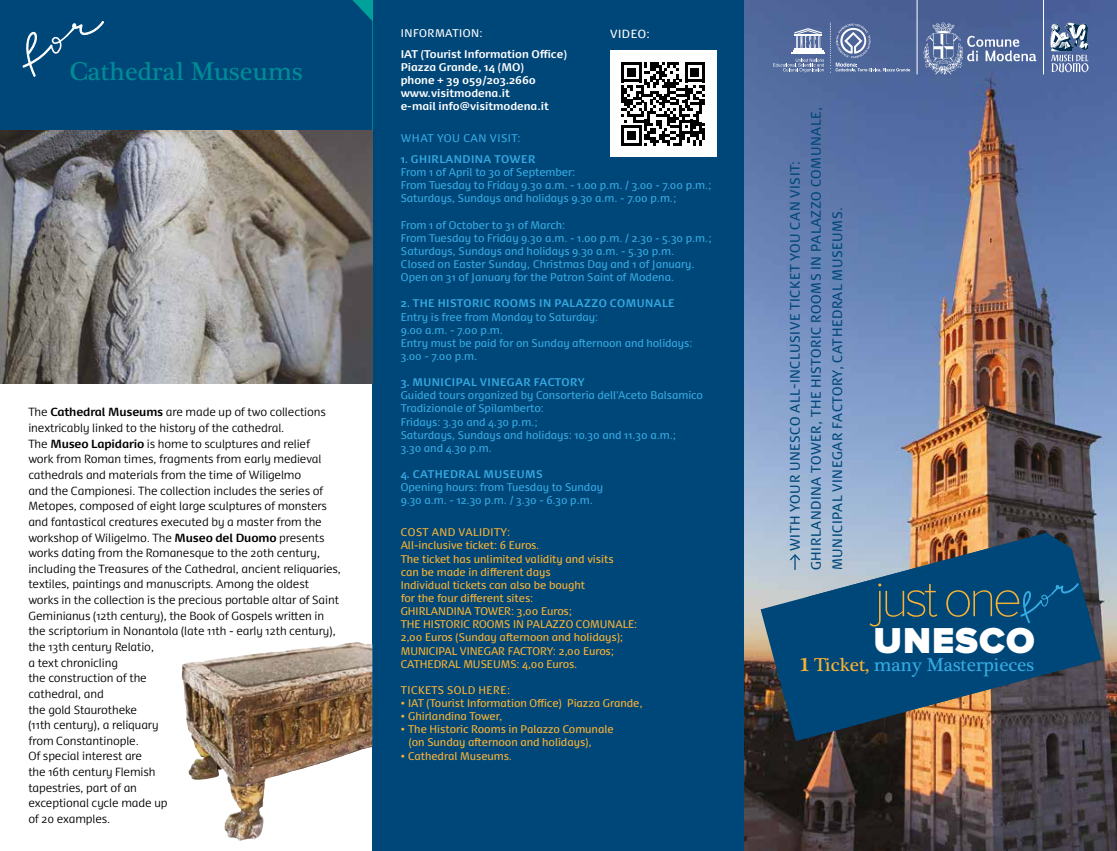
<style>
.page{position:relative;width:1117px;height:851px;background:#fff}
.page>*{position:absolute;margin:0;border:0;box-sizing:border-box;transform-origin:0 0}
.t1{font:100 52.38px "Proxima Nova T";letter-spacing:-.08em;color:#f9b234}
.t2{font:900 37.38px "Proxima Nova";letter-spacing:.025em;color:#fff}
.t3{font:26.25px "Plantagenet Cherokee";color:#008b96}
.t4{font:19.12px "Plantagenet Cherokee";letter-spacing:-.005em;color:#36a9e1}
.t5{font:13px/21.2px "Dancer Pro";letter-spacing:.045em;color:#004779}
.t6{font:300 11.25px/15.6px "Dancer Pro";letter-spacing:-.01em;color:#000}
.t7{font:11.25px "Dancer Pro";letter-spacing:.045em;color:#fff}
.t8{font:10.62px/13.1px "Dancer Pro";letter-spacing:-.005em;color:#36a9e1}
.t9{font:10.62px/13.1px "Dancer Pro";letter-spacing:-.005em;color:#f9b234}
.t10{font:700 10.62px/13.1px "Dancer Pro";color:#fff}
.t11{font:700 10.62px "Dancer Pro";letter-spacing:.045em;color:#36a9e1}
.t12{font:10.62px "Dancer Pro";letter-spacing:.045em;color:#36a9e1}
.t13{font:10.62px "Dancer Pro";letter-spacing:.045em;color:#f9b234}
.t14{font:10.62px "Dancer Pro";letter-spacing:.045em;color:#fff}
.s1{font-weight:700}
.s2{font-size:28px;color:#f9b234}
.s3{color:#f9b234}
</style>
<div class="page">
<div style="left:372px;top:0;width:372px;height:850px;background:#004779"></div>
<img style="left:744px;top:0;width:372px;height:850px">
<hr style="left:791px;top:53px;width:33px;height:1px;background:#fff">
<hr style="left:792px;top:51px;width:31px;height:1px;background:#fff">
<svg style="left:794px;top:28px;width:27px;height:22px"></svg>
<svg style="left:772px;top:59px;width:51px;height:13px"></svg>
<svg style="left:829px;top:23px;width:80px;height:50px;background:#6176a4"></svg>
<svg style="left:1050px;top:23px;width:38px;height:49px"></svg>
<img style="left:923px;top:23px;width:113px;height:51px">
<svg style="left:760px;top:532px;width:340px;height:209px;background:#546c7e"></svg>
<svg style="left:808px;top:532px;width:292px;height:205px;background:#315874"></svg>
<svg style="left:1020px;top:583px;width:58px;height:41px;background:#055184"></svg>
<svg style="left:788px;top:553px;width:13px;height:17px"></svg>
<img style="left:182px;top:642px;width:175px;height:137px">
<hr style="left:916px;top:0;width:1px;height:74px;background:#fff">
<hr style="left:1042px;top:0;width:1px;height:74px;background:#fff">
<div style="left:0;top:0;width:372px;height:130px;background:#004779"></div>
<img style="left:1px;top:130px;width:371px;height:254px">
<img style="left:0;top:130px;width:1px;height:254px">
<div style="left:609px;top:51px;width:107px;height:106px;background:#fff"></div>
<svg style="left:621px;top:62px;width:83px;height:83px"></svg>
<svg style="left:23px;top:21px;width:81px;height:57px;background:#185885"></svg>
<h3 class="t3" style="left:70px;top:56px;width:234px">Cathedral Museums</h3>
<p class="t6" style="left:28px;top:404px;width:314px">The <span class="s1">Cathedral Museums</span> are made up of two collections inextricably linked to the history of the cathedral.<br>The <span class="s1">Museo Lapidario</span> is home to sculptures and relief<br>work from Roman times, fragments from early medieval cathedrals and materials from the time of Wiligelmo<br>and the Campionesi. The collection includes the series of Metopes, composed of eight large sculptures of monsters and fantastical creatures executed by a master from the workshop of Wiligelmo. The <span class="s1">Museo del Duomo</span> presents works dating from the Romanesque to the 20th century, including the Treasures of the Cathedral, ancient reliquaries, textiles, paintings and manuscripts. Among the oldest works in the collection is the precious portable altar of Saint Geminianus (12th century), the Book of Gospels written in the scriptorium in Nonantola (late 11th - early 12th century), the 13th century Relatio,<br>a text chronicling<br>the construction of the<br>cathedral, and<br>the gold Staurotheke<br>(11th century), a reliquary<br>from Constantinople.<br>Of special interest are<br>the 16th century Flemish<br>tapestries, part of an<br>exceptional cycle made up<br>of 20 examples.</p>
<p class="t14" style="left:401px;top:26px;width:83px">INFORMATION:</p>
<p class="t10" style="left:400px;top:47px;width:168px">IAT (Tourist Information Office)<br>Piazza Grande, 14 (MO)<br>phone + 39 059/203.2660 www.visitmodena.it<br>e-mail info@visitmodena.it</p>
<p class="t12" style="left:401px;top:131px;width:121px">WHAT YOU CAN VISIT:</p>
<p class="t11" style="left:400px;top:151px;width:136px">1. GHIRLANDINA TOWER</p>
<p class="t8" style="left:400px;top:165px;width:312px">From 1 of April to 30 of September:<br>From Tuesday to Friday 9.30 a.m. - 1.00 p.m. / 3.00 - 7.00 p.m.;<br>Saturdays, Sundays and holidays 9.30 a.m. - 7.00 p.m.;</p>
<p class="t8" style="left:400px;top:217px;width:312px">From 1 of October to 31 of March:<br>From Tuesday to Friday 9.30 a.m. - 1.00 p.m. / 2.30 - 5.30 p.m.; Saturdays, Sundays and holidays 9.30 a.m. - 5.30 p.m.<br>Closed on Easter Sunday, Christmas Day and 1 of January.<br>Open on 31 of January for the Patron Saint of Modena.</p>
<p class="t11" style="left:400px;top:296px;width:275px">2. THE HISTORIC ROOMS IN PALAZZO COMUNALE</p>
<p class="t8" style="left:400px;top:309px;width:293px">Entry is free from Monday to Saturday:<br>9.00 a.m. - 7.00 p.m.<br>Entry must be paid for on Sunday afternoon and holidays:<br>3.00 - 7.00 p.m.</p>
<p class="t11" style="left:400px;top:374px;width:185px">3. MUNICIPAL VINEGAR FACTORY</p>
<p class="t8" style="left:400px;top:388px;width:304px">Guided tours organized by Consorteria dell’Aceto Balsamico Tradizionale of Spilamberto:<br>Fridays: 3.30 and 4.30 p.m.;<br>Saturdays, Sundays and holidays: 10.30 and 11.30 a.m.;<br>3.30 and 4.30 p.m.</p>
<p class="t11" style="left:400px;top:466px;width:143px">4. CATHEDRAL MUSEUMS</p>
<p class="t8" style="left:400px;top:480px;width:204px">Opening hours: from Tuesday to Sunday<br>9.30 a.m. - 12.30 p.m. / 3.30 - 6.30 p.m.</p>
<p class="t9" style="left:400px;top:525px;width:238px">COST AND VALIDITY:<br>All-inclusive ticket: 6 Euros.<br>The ticket has unlimited validity and visits<br>can be made in different days<br>Individual tickets can also be bought<br>for the four different sites:<br>GHIRLANDINA TOWER: 3,00 Euros;<br>THE HISTORIC ROOMS IN PALAZZO COMUNALE:<br>2,00 Euros (Sunday afternoon and holidays); MUNICIPAL VINEGAR FACTORY: 2,00 Euros; CATHEDRAL MUSEUMS: 4,00 Euros.</p>
<p class="t13" style="left:401px;top:682px;width:111px">TICKETS SOLD HERE:</p>
<p class="t9" style="left:400px;top:696px;width:243px">• IAT (Tourist Information Office) Piazza Grande,</p>
<p class="t9" style="left:400px;top:709px;width:103px">• Ghirlandina Tower,</p>
<p class="t9" style="left:408px;top:722px;width:206px;text-indent:-8px">• The Historic Rooms in Palazzo Comunale (on Sunday afternoon and holidays),</p>
<p class="t9" style="left:400px;top:748px;width:113px">• Cathedral Museums.</p>
<p class="t7" style="left:610px;top:26px;width:41px">VIDEO:</p>
<p class="t5" style="left:783px;top:570px;width:464px;text-indent:19px;rotate:-90deg">WITH YOUR UNESCO ALL-INCLUSIVE TICKET YOU CAN VISIT:<br>GHIRLANDINA TOWER, THE HISTORIC ROOMS IN PALAZZO COMUNALE,<br>MUNICIPAL VINEGAR FACTORY, CATHEDRAL MUSEUMS.</p>
<h1 class="t1" style="left:874px;top:568px;width:149px">just one</h1>
<h2 class="t2" style="left:873px;top:618px;width:163px">UNESCO</h2>
<h3 class="t4" style="left:799px;top:653px;width:236px"><span class="s2">1</span> <span class="s3">Ticket,</span> many Masterpieces</h3>
</div>
